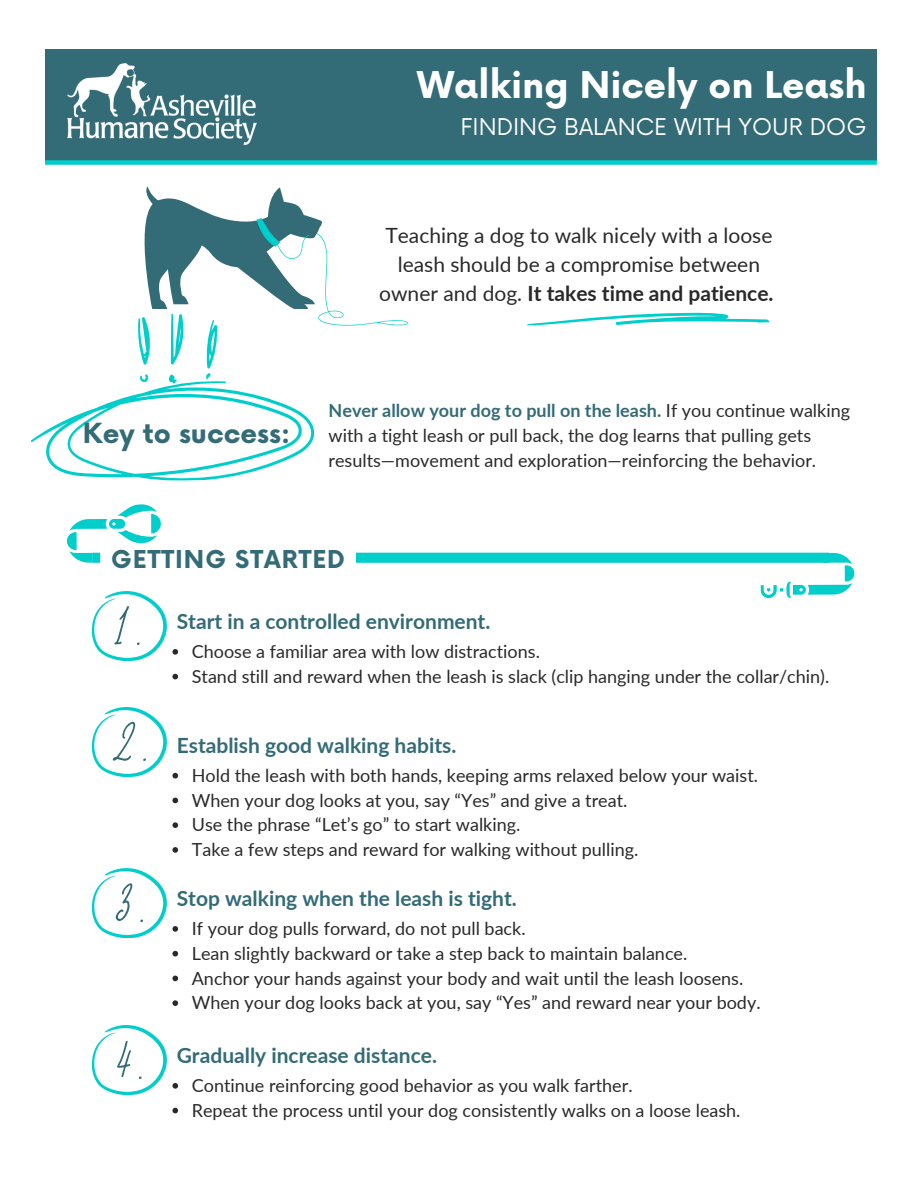
<style>
.page{position:relative;width:918px;height:1188px;background:#fff}
.page>*{position:absolute;margin:0;border:0;box-sizing:border-box;transform-origin:0 0}
.t1{font:99.9px "Moon Time";color:#336b77}
.t2{font:700 36px "Now";color:#fff}
.t3{font:700 27px "Now";color:#336b77}
.t4{font:700 24px "Now";letter-spacing:.04em;color:#336b77}
.t5{font:22.5px "Now";color:#fff}
.t6{font:700 21px "Lato";color:#336b77}
.t7{font:21px/29.2px "Lato";color:#292929;text-align:center}
.t8{font:18px/24.8px "Lato";color:#292929}
.s1{font-weight:700}
.s2{font-weight:700;color:#336b77}
</style>
<div class="page">
<div style="left:45px;top:49px;width:832px;height:111px;background:#336b77"></div>
<img style="left:67px;top:63px;width:189px;height:83px">
<div style="left:45px;top:160px;width:832px;height:5px;background:#00cecb"></div>
<svg style="left:527px;top:313px;width:243px;height:13px"></svg>
<svg style="left:31px;top:186px;width:377px;height:295px"></svg>
<svg style="left:92px;top:591px;width:86px;height:70px"></svg>
<svg style="left:172px;top:674px;width:6px;height:5px"></svg>
<svg style="left:92px;top:707px;width:86px;height:71px"></svg>
<svg style="left:172px;top:798px;width:6px;height:5px"></svg>
<svg style="left:172px;top:822px;width:6px;height:6px"></svg>
<svg style="left:172px;top:847px;width:6px;height:6px"></svg>
<svg style="left:92px;top:868px;width:86px;height:70px"></svg>
<svg style="left:172px;top:951px;width:6px;height:5px"></svg>
<svg style="left:172px;top:976px;width:6px;height:5px"></svg>
<svg style="left:172px;top:1000px;width:6px;height:6px"></svg>
<svg style="left:92px;top:1025px;width:86px;height:70px"></svg>
<svg style="left:172px;top:1108px;width:6px;height:5px"></svg>
<svg style="left:760px;top:552px;width:95px;height:46px"></svg>
<div style="left:356px;top:553px;width:473px;height:10px;background:#00cecb"></div>
<svg style="left:67px;top:504px;width:94px;height:59px"></svg>
<div style="left:92px;top:553px;width:8px;height:10px;background:#00cecb"></div>
<h4 class="t2" style="left:417px;top:65px;width:451px">Walking Nicely on Leash</h4>
<h4 class="t5" style="left:461px;top:114px;width:408px">FINDING BALANCE WITH YOUR DOG</h4>
<p class="t3" style="left:83px;top:419px;width:209px">Key to success:</p>
<p class="t7" style="left:379px;top:220px;width:396px">Teaching a dog to walk nicely with a loose leash should be a compromise between owner and dog. <span class="s1">It takes time and patience.</span></p>
<p class="t8" style="left:329px;top:398px;width:523px"><span class="s2">Never allow your dog to pull on the leash.</span> If you continue walking with a tight leash or pull back, the dog learns that pulling gets results—movement and exploration—reinforcing the behavior.</p>
<p class="t4" style="left:111px;top:546px;width:235px">GETTING STARTED</p>
<h6 class="t1" style="left:110px;top:565px;width:35px">1.</h6>
<p class="t1" style="left:109px;top:681px;width:43px">2.</p>
<h2 class="t1" style="left:112px;top:842px;width:37px">3.</h2>
<p class="t1" style="left:113px;top:999px;width:34px">4.</p>
<p class="t6" style="left:177px;top:608px;width:315px">Start in a controlled environment.</p>
<p class="t8" style="left:192px;top:639px;width:350px">Choose a familiar area with low distractions.</p>
<p class="t8" style="left:192px;top:663px;width:639px">Stand still and reward when the leash is slack (clip hanging under the collar/chin).</p>
<p class="t6" style="left:177px;top:732px;width:281px">Establish good walking habits.</p>
<h3 class="t8" style="left:192px;top:763px;width:568px">Hold the leash with both hands, keeping arms relaxed below your waist.</h3>
<p class="t8" style="left:192px;top:787px;width:437px">When your dog looks at you, say “Yes” and give a treat.</p>
<p class="t8" style="left:192px;top:812px;width:330px">Use the phrase “Let’s go” to start walking.</p>
<p class="t8" style="left:192px;top:837px;width:448px">Take a few steps and reward for walking without pulling.</p>
<h1 class="t6" style="left:177px;top:885px;width:342px">Stop walking when the leash is tight.</h1>
<p class="t8" style="left:192px;top:916px;width:335px">If your dog pulls forward, do not pull back.</p>
<h5 class="t8" style="left:192px;top:941px;width:497px">Lean slightly backward or take a step back to maintain balance.</h5>
<p class="t8" style="left:192px;top:965px;width:553px">Anchor your hands against your body and wait until the leash loosens.</p>
<p class="t8" style="left:192px;top:990px;width:570px">When your dog looks back at you, say “Yes” and reward near your body.</p>
<h1 class="t6" style="left:177px;top:1042px;width:262px">Gradually increase distance.</h1>
<p class="t8" style="left:192px;top:1073px;width:442px">Continue reinforcing good behavior as you walk farther.</p>
<h5 class="t8" style="left:192px;top:1097px;width:550px">Repeat the process until your dog consistently walks on a loose leash.</h5>
</div>
